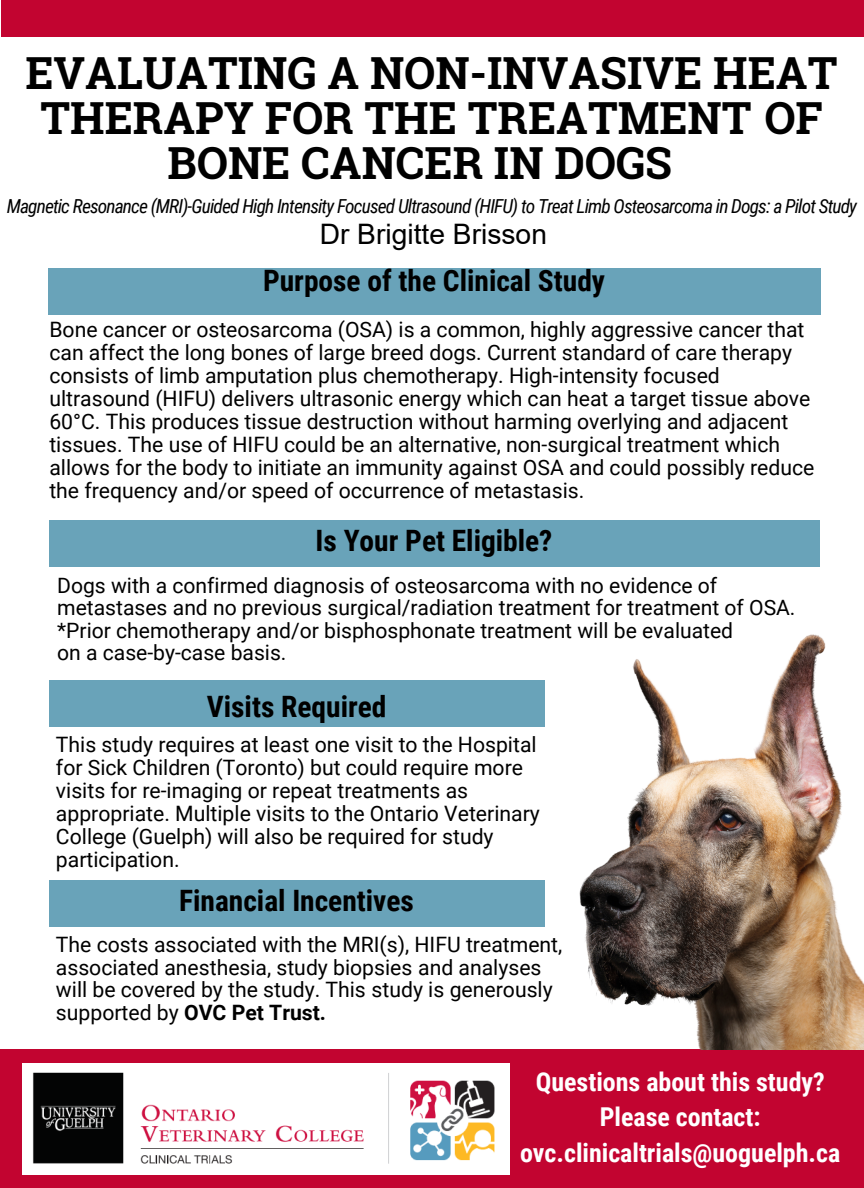
<style>
.page{position:relative;width:864px;height:1188px;background:#fff}
.page>*{position:absolute;margin:0;border:0;box-sizing:border-box;transform-origin:0 0}
.t1{font:700 44.25px/44.8px "Roboto Slab";color:#000;text-align:center}
.t2{font:700 29.4px "Roboto Condensed";color:#000}
.t3{font:28.2px "Arial";color:#000}
.t4{font:700 25.95px/35.4px "Roboto Condensed";color:#fff;text-align:center}
.t5{font:21.15px/23px "Roboto";color:#000}
.t6{font:italic 19.35px "Roboto Condensed";letter-spacing:-.045em;color:#000}
.s1{font-weight:700}
</style>
<div class="page">
<div style="left:49px;top:520px;width:771px;height:47px;background:#69a3b9"></div>
<div style="left:48px;top:268px;width:772px;height:46px;background:#69a3b9"></div>
<div style="left:49px;top:680px;width:496px;height:47px;background:#69a3b9"></div>
<div style="left:49px;top:880px;width:496px;height:47px;background:#69a3b9"></div>
<div style="left:1px;top:0;width:863px;height:36px;background:#c20430"></div>
<div style="left:0;top:1049px;width:864px;height:139px;background:#c20430"></div>
<img style="left:579px;top:634px;width:285px;height:415px">
<img style="left:22px;top:1063px;width:488px;height:112px">
<p class="t1" style="left:25px;top:49px;width:814px">EVALUATING A NON-INVASIVE HEAT<br>THERAPY FOR THE TREATMENT OF<br>BONE CANCER IN DOGS</p>
<p class="t6" style="left:7px;top:196px;width:852px">Magnetic Resonance (MRI)-Guided High Intensity Focused Ultrasound (HIFU) to Treat Limb Osteosarcoma in Dogs: a Pilot Study</p>
<p class="t3" style="left:320px;top:215px;width:229px">Dr Brigitte Brisson</p>
<p class="t2" style="left:263px;top:263px;width:344px">Purpose of the Clinical Study</p>
<p class="t5" style="left:49px;top:318px;width:767px">Bone cancer or osteosarcoma (OSA) is a common, highly aggressive cancer that can affect the long bones of large breed dogs. Current standard of care therapy consists of limb amputation plus chemotherapy. High-intensity focused ultrasound (HIFU) delivers ultrasonic energy which can heat a target tissue above 60°C. This produces tissue destruction without harming overlying and adjacent tissues. The use of HIFU could be an alternative, non-surgical treatment which allows for the body to initiate an immunity against OSA and could possibly reduce the frequency and/or speed of occurrence of metastasis.</p>
<p class="t2" style="left:316px;top:524px;width:238px">Is Your Pet Eligible?</p>
<p class="t5" style="left:57px;top:574px;width:740px;line-height:22.5px">Dogs with a confirmed diagnosis of osteosarcoma with no evidence of metastases and no previous surgical/radiation treatment for treatment of OSA. *Prior chemotherapy and/or bisphosphonate treatment will be evaluated<br>on a case-by-case basis.</p>
<p class="t2" style="left:207px;top:690px;width:181px">Visits Required</p>
<p class="t5" style="left:56px;top:733px;width:485px">This study requires at least one visit to the Hospital for Sick Children (Toronto) but could require more visits for re-imaging or repeat treatments as appropriate. Multiple visits to the Ontario Veterinary College (Guelph) will also be required for study participation.</p>
<p class="t2" style="left:179px;top:884px;width:236px">Financial Incentives</p>
<p class="t5" style="left:56px;top:934px;width:508px;line-height:22.5px">The costs associated with the MRI(s), HIFU treatment, associated anesthesia, study biopsies and analyses will be covered by the study. This study is generously supported by <span class="s1">OVC Pet Trust.</span></p>
<p class="t4" style="left:520px;top:1064px;width:322px">Questions about this study?<br>Please contact: ovc.clinicaltrials@uoguelph.ca</p>
</div>
